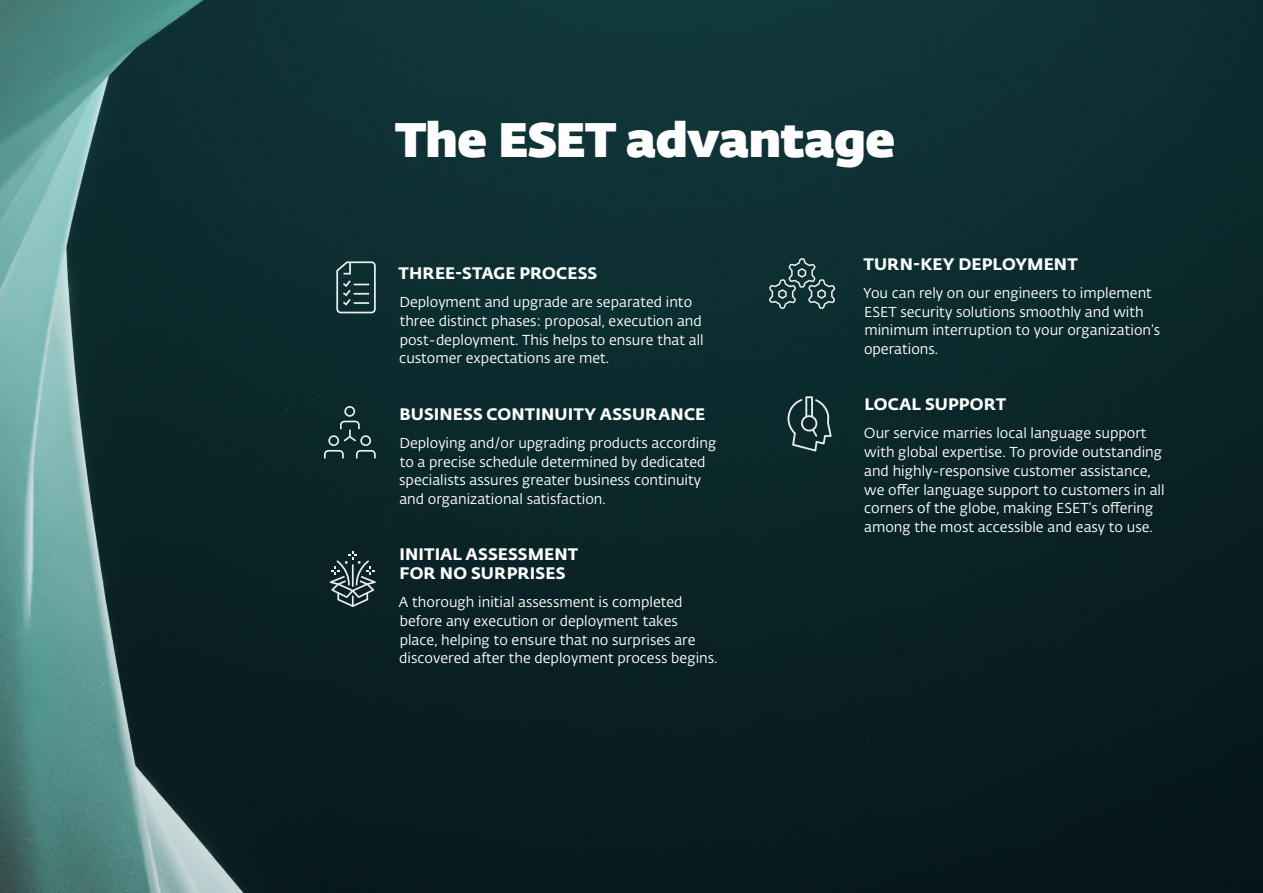
<style>
.page{position:relative;width:1263px;height:893px;background:#fff}
.page>*{position:absolute;margin:0;border:0;box-sizing:border-box;transform-origin:0 0}
.t1{font:800 48px "Fedra Sans Dis Std";color:#fff}
.t2{font:16.5px/18.8px "Fedra Sans Alt Pro Bold LF";letter-spacing:.01em;color:#fff}
.t3{font:14.25px/18.8px "Fedra Sans Alt Pro Book LF";color:#fff}
</style>
<div class="page">
<img style="left:0;top:0;width:1263px;height:893px">
<svg style="left:330px;top:551px;width:46px;height:56px;background:#3a4f51"></svg>
<svg style="left:324px;top:406px;width:52px;height:52px;background:#253f42"></svg>
<svg style="left:336px;top:261px;width:40px;height:52px;background:#3a5557"></svg>
<svg style="left:769px;top:258px;width:66px;height:51px;background:#304d50"></svg>
<svg style="left:787px;top:396px;width:45px;height:55px;background:#324c4f"></svg>
<h1 class="t1" style="left:395px;top:101px;width:501px">The ESET advantage</h1>
<p class="t2" style="left:399px;top:263px;width:200px">THREE-STAGE PROCESS</p>
<p class="t3" style="left:399px;top:292px;width:306px">Deployment and upgrade are separated into three distinct phases: proposal, execution and post-deployment. This helps to ensure that all customer expectations are met.</p>
<p class="t2" style="left:400px;top:403px;width:307px">BUSINESS CONTINUITY ASSURANCE</p>
<p class="t3" style="left:399px;top:433px;width:319px">Deploying and/or upgrading products according to a precise schedule determined by dedicated specialists assures greater business continuity and organizational satisfaction.</p>
<p class="t2" style="left:400px;top:544px;width:180px">INITIAL ASSESSMENT<br>FOR NO SURPRISES</p>
<p class="t3" style="left:399px;top:592px;width:320px">A thorough initial assessment is completed before any execution or deployment takes place, helping to ensure that no surprises are discovered after the deployment process begins.</p>
<p class="t2" style="left:863px;top:253px;width:216px">TURN-KEY DEPLOYMENT</p>
<p class="t3" style="left:863px;top:283px;width:298px">You can rely on our engineers to implement ESET security solutions smoothly and with minimum interruption to your organization’s operations.</p>
<p class="t2" style="left:864px;top:394px;width:143px">LOCAL SUPPORT</p>
<p class="t3" style="left:864px;top:424px;width:302px">Our service marries local language support with global expertise. To provide outstanding and highly-responsive customer assistance, we offer language support to customers in all corners of the globe, making ESET’s offering among the most accessible and easy to use.</p>
</div>
